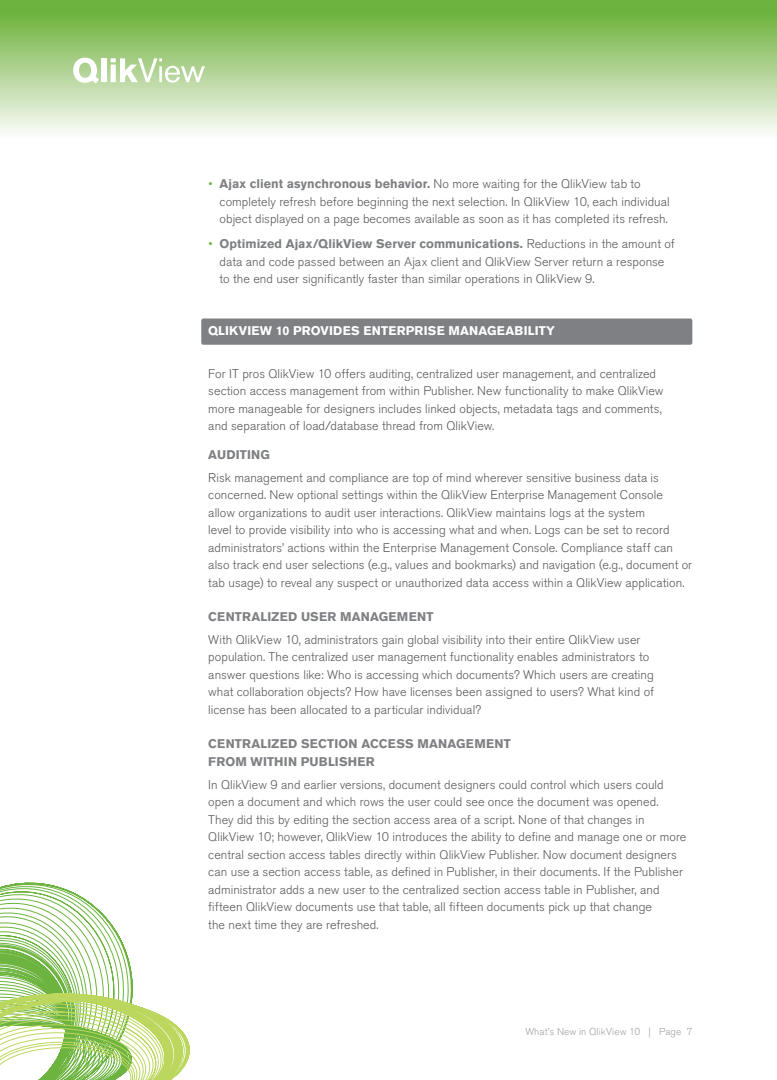
<style>
.page{position:relative;width:777px;height:1080px;background:#fff}
.page>*{position:absolute;margin:0;border:0;box-sizing:border-box;transform-origin:0 0}
.Body_Text{font:300 12.5px/17.5px "Akzidenz Grotesk BQ";letter-spacing:.005em;color:#5a5a5d}
.body_bullet{font:300 12.5px/17.5px "Akzidenz Grotesk BQ";letter-spacing:.005em;color:#5a5a5d}
.Subhead_Anchor{font:300 12.5px/17.5px "Akzidenz Grotesk BQ";letter-spacing:.005em;color:#5a5a5d}
.Subhead2{font:700 12.5px/17.5px "Akzidenz Grotesk BQ";letter-spacing:.015em;color:#7e8083}
.t1{font:700 12.5px "Akzidenz Grotesk BQ";letter-spacing:.02em;color:#fff}
.t2{font:300 10px "Akzidenz Grotesk BQ";letter-spacing:.01em;color:#a0a1a5}
.s1{color:#6cb43f}
.s2{font-weight:700;color:#7e8083}
</style>
<div class="page">
<svg style="left:0;top:882px;width:190px;height:198px"></svg>
<div style="left:0;top:0;width:776px;height:140px;background:linear-gradient(to bottom,#61ac2d,#fefcfb)"></div>
<div style="left:101px;top:58px;width:5px;height:24px;background:#fff"></div>
<svg style="left:111px;top:58px;width:94px;height:25px"></svg>
<svg style="left:73px;top:58px;width:26px;height:26px"></svg>
<div style="left:201px;top:318px;width:491px;height:27px;background:#7e8083;border-radius:2px"></div>
<p class="body_bullet" style="left:219px;top:176px;width:451px;text-indent:-11px"><span class="s1">•</span> <span class="s2">Ajax client asynchronous behavior.</span> No more waiting for the QlikView tab to completely refresh before beginning the next selection. In QlikView 10, each individual object displayed on a page becomes available as soon as it has completed its refresh.</p>
<p class="body_bullet" style="left:219px;top:235px;width:456px;text-indent:-11px"><span class="s1">•</span> <span class="s2">Optimized Ajax/QlikView Server communications.</span> Reductions in the amount of data and code passed between an Ajax client and QlikView Server return a response to the end user significantly faster than similar operations in QlikView 9.</p>
<p class="t1" style="left:208px;top:324px;width:348px">QLIKVIEW 10 PROVIDES ENTERPRISE MANAGEABILITY</p>
<p class="Subhead_Anchor" style="left:208px;top:365px;width:456px">For IT pros QlikView 10 offers auditing, centralized user management, and centralized section access management from within Publisher. New functionality to make QlikView more manageable for designers includes linked objects, metadata tags and comments, and separation of load/database thread from QlikView.</p>
<p class="Subhead2" style="left:208px;top:446px;width:63px">AUDITING</p>
<p class="Body_Text" style="left:208px;top:469px;width:485px">Risk management and compliance are top of mind wherever sensitive business data is concerned. New optional settings within the QlikView Enterprise Management Console allow organizations to audit user interactions. QlikView maintains logs at the system<br>level to provide visibility into who is accessing what and when. Logs can be set to record administrators’ actions within the Enterprise Management Console. Compliance staff can also track end user selections (e.g., values and bookmarks) and navigation (e.g., document or tab usage) to reveal any suspect or unauthorized data access within a QlikView application.</p>
<p class="Subhead2" style="left:208px;top:608px;width:226px">CENTRALIZED USER MANAGEMENT</p>
<p class="Body_Text" style="left:208px;top:631px;width:447px">With QlikView 10, administrators gain global visibility into their entire QlikView user population. The centralized user management functionality enables administrators to answer questions like: Who is accessing which documents? Which users are creating what collaboration objects? How have licenses been assigned to users? What kind of license has been allocated to a particular individual?</p>
<p class="Subhead2" style="left:208px;top:735px;width:304px">CENTRALIZED SECTION ACCESS MANAGEMENT<br>FROM WITHIN PUBLISHER</p>
<p class="Body_Text" style="left:208px;top:776px;width:479px">In QlikView 9 and earlier versions, document designers could control which users could open a document and which rows the user could see once the document was opened.<br>They did this by editing the section access area of a script. None of that changes in QlikView 10; however, QlikView 10 introduces the ability to define and manage one or more central section access tables directly within QlikView Publisher. Now document designers can use a section access table, as defined in Publisher, in their documents. If the Publisher administrator adds a new user to the centralized section access table in Publisher, and fifteen QlikView documents use that table, all fifteen documents pick up that change<br>the next time they are refreshed.</p>
<p class="t2" style="left:525px;top:1025px;width:169px">What’s New in QlikView 10 | Page 7</p>
</div>
